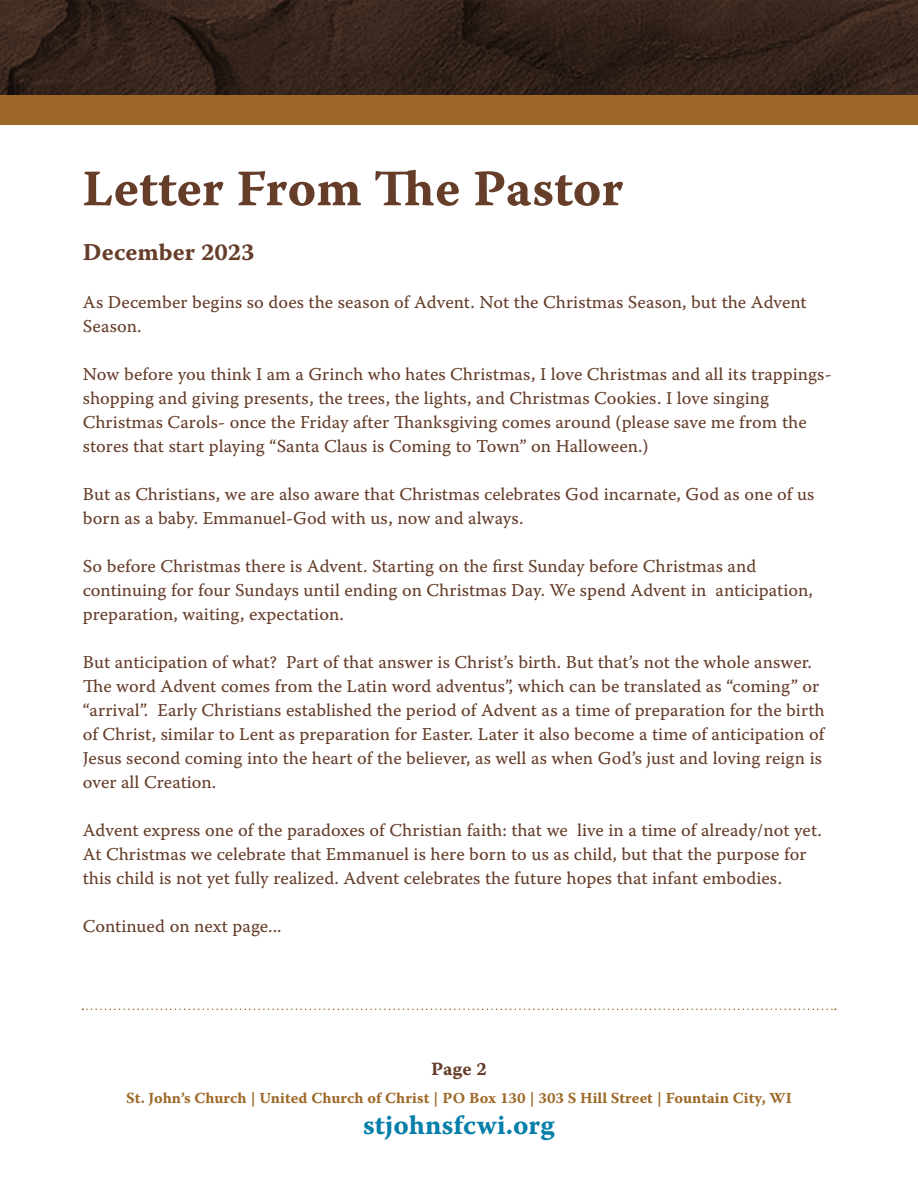
<style>
.page{position:relative;width:918px;height:1188px;background:#fff}
.page>*{position:absolute;margin:0;border:0;box-sizing:border-box;transform-origin:0 0}
.t1{font:51px "Warnock Pro Bold Capt";color:#653d29}
.t2{font:27.3px "Warnock Pro Bold Capt";color:#057fa9}
.t3{font:24px "Warnock Pro Bold Capt";color:#653d29}
.t4{font:18.6px "Warnock Pro Bold Capt";color:#653d29}
.t5{font:18px/24px "Warnock Pro Capt";color:#653d29}
.t6{font:15.3px "Warnock Pro Bold Capt";color:#9e6928}
</style>
<div class="page">
<img style="left:0;top:0;width:918px;height:96px">
<div style="left:0;top:96px;width:918px;height:30px;background:#9e6928"></div>
<svg style="left:82px;top:1009px;width:754px;height:1px"></svg>
<p class="t1" style="left:82px;top:158px;width:543px">Letter From The Pastor</p>
<p class="t3" style="left:83px;top:238px;width:173px">December 2023</p>
<p class="t5" style="left:83px;top:290px;width:726px">As December begins so does the season of Advent. Not the Christmas Season, but the Advent<br>Season.</p>
<p class="t5" style="left:83px;top:362px;width:750px">Now before you think I am a Grinch who hates Christmas, I love Christmas and all its trappings&shy;shopping and giving presents, the trees, the lights, and Christmas Cookies. I love singing Christmas Carols- once the Friday after Thanksgiving comes around (please save me from the stores that start playing “Santa Claus is Coming to Town” on Halloween.)</p>
<p class="t5" style="left:83px;top:482px;width:733px">But as Christians, we are also aware that Christmas celebrates God incarnate, God as one of us born as a baby. Emmanuel-God with us, now and always.</p>
<p class="t5" style="left:83px;top:554px;width:732px">So before Christmas there is Advent. Starting on the first Sunday before Christmas and continuing for four Sundays until ending on Christmas Day. We spend Advent in anticipation, preparation, waiting, expectation.</p>
<p class="t5" style="left:83px;top:650px;width:743px">But anticipation of what? Part of that answer is Christ’s birth. But that’s not the whole answer.<br>The word Advent comes from the Latin word adventus”, which can be translated as “coming” or “arrival”. Early Christians established the period of Advent as a time of preparation for the birth of Christ, similar to Lent as preparation for Easter. Later it also become a time of anticipation of Jesus second coming into the heart of the believer, as well as when God’s just and loving reign is over all Creation.</p>
<p class="t5" style="left:83px;top:818px;width:741px">Advent express one of the paradoxes of Christian faith: that we live in a time of already/not yet.<br>At Christmas we celebrate that Emmanuel is here born to us as child, but that the purpose for this child is not yet fully realized. Advent celebrates the future hopes that infant embodies.</p>
<p class="t5" style="left:83px;top:914px;width:200px">Continued on next page...</p>
<p class="t4" style="left:431px;top:1058px;width:57px">Page 2</p>
<p class="t6" style="left:126px;top:1089px;width:667px">St. John’s Church | United Church of Christ | PO Box 130 | 303 S Hill Street | Fountain City, WI</p>
<p class="t2" style="left:363px;top:1108px;width:193px">stjohnsfcwi.org</p>
</div>
